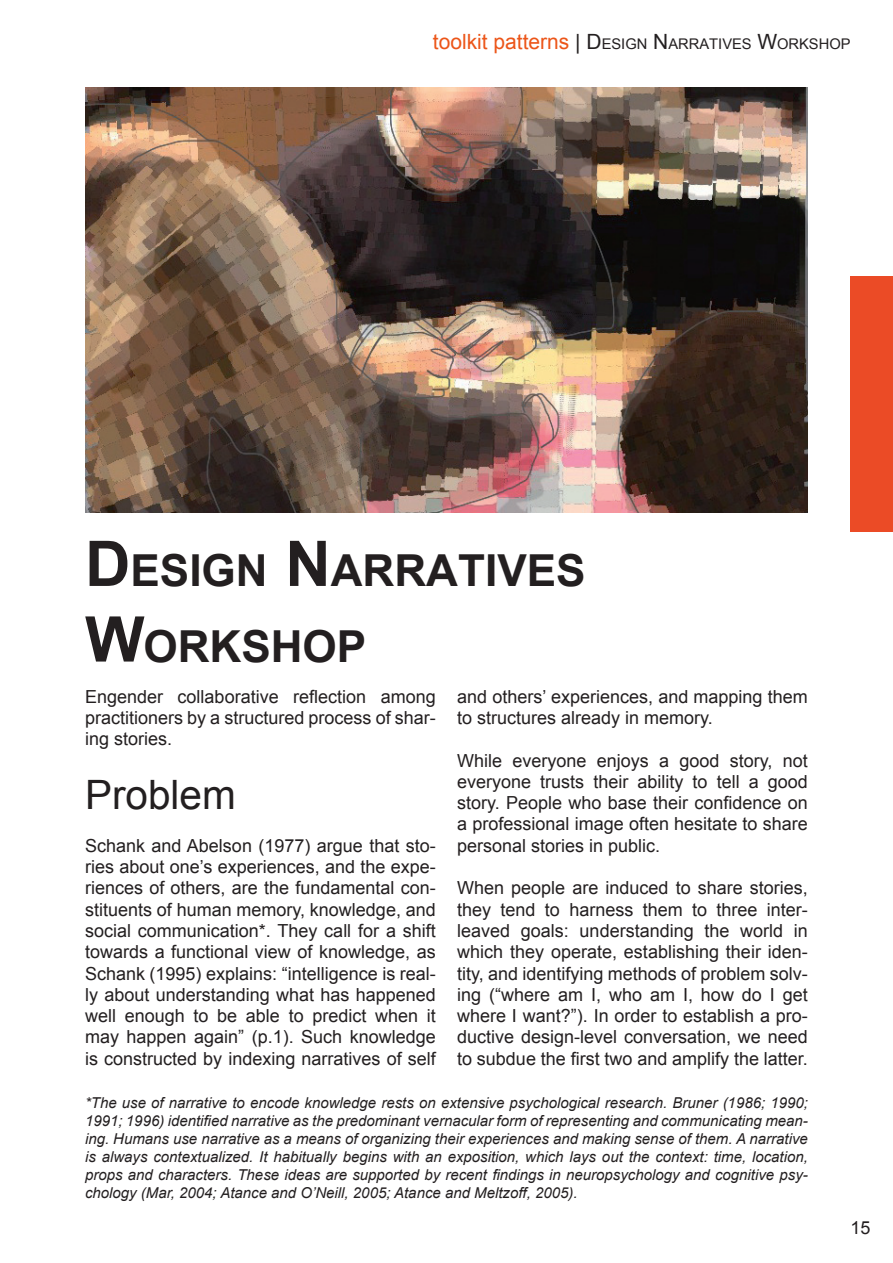
<style>
.page{position:relative;width:893px;height:1263px;background:#fff}
.page>*{position:absolute;margin:0;border:0;box-sizing:border-box;transform-origin:0 0}
.t1{font:700 44.1px/75.6px "Arial";color:#231f20}
.t2{font:40.5px "Arial";color:#231f20}
.t3{font:18px/21.3px "Arial";color:#231f20;text-align:justify}
.t4{font:italic 15px/18px "Arial";color:#231f20;text-align:justify}
.t5{font:14.7px "Arial";color:#231f20}
.s1{font-size:21px;color:#ec5519}
.s2{font-size:21px}
.s3{font-size:63px}
</style>
<div class="page">
<div style="left:850px;top:276px;width:43px;height:255px;background:#eb4b26"></div>
<img style="left:85px;top:87px;width:723px;height:425px">
<p class="t5" style="left:433px;top:35px;width:419px"><span class="s1">toolkit patterns</span> <span class="s2">|</span> <span class="s2">D</span>ESIGN <span class="s2">N</span>ARRATIVES <span class="s2">W</span>ORKSHOP</p>
<h1 class="t1" style="left:85px;top:534px;width:502px"><span class="s3">D</span>ESIGN <span class="s3">N</span>ARRATIVES<br><span class="s3">W</span>ORKSHOP</h1>
<p class="t3" style="left:85px;top:686px;width:352px">Engender collaborative reflection among practitioners by a structured process of shar&shy;ing stories.</p>
<h2 class="t2" style="left:85px;top:768px;width:152px">Problem</h2>
<p class="t3" style="left:85px;top:835px;width:352px">Schank and Abelson (1977) argue that sto&shy;ries about one’s experiences, and the expe&shy;riences of others, are the fundamental con&shy;stituents of human memory, knowledge, and social communication*. They call for a shift towards a functional view of knowledge, as Schank (1995) explains: “intelligence is real&shy;ly about understanding what has happened well enough to be able to predict when it may happen again” (p.1). Such knowledge is constructed by indexing narratives of self</p>
<p class="t3" style="left:457px;top:686px;width:352px">and others’ experiences, and mapping them to structures already in memory.</p>
<p class="t3" style="left:457px;top:750px;width:352px">While everyone enjoys a good story, not everyone trusts their ability to tell a good story. People who base their confidence on a professional image often hesitate to share personal stories in public.</p>
<p class="t3" style="left:457px;top:877px;width:352px">When people are induced to share stories, they tend to harness them to three inter&shy;leaved goals: understanding the world in which they operate, establishing their iden&shy;tity, and identifying methods of problem solv&shy;ing (“where am I, who am I, how do I get where I want?”). In order to establish a pro&shy;ductive design-level conversation, we need to subdue the first two and amplify the latter.</p>
<p class="t4" style="left:85px;top:1094px;width:724px">*The use of narrative to encode knowledge rests on extensive psychological research. Bruner (1986; 1990; 1991; 1996) identified narrative as the predominant vernacular form of representing and communicating mean&shy;ing. Humans use narrative as a means of organizing their experiences and making sense of them. A narrative is always contextualized. It habitually begins with an exposition, which lays out the context: time, location, props and characters. These ideas are supported by recent findings in neuropsychology and cognitive psy&shy;chology (Mar, 2004; Atance and O’Neill, 2005; Atance and Meltzoff, 2005).</p>
<p class="t3" style="left:850px;top:1217px;width:22px">15</p>
</div>
